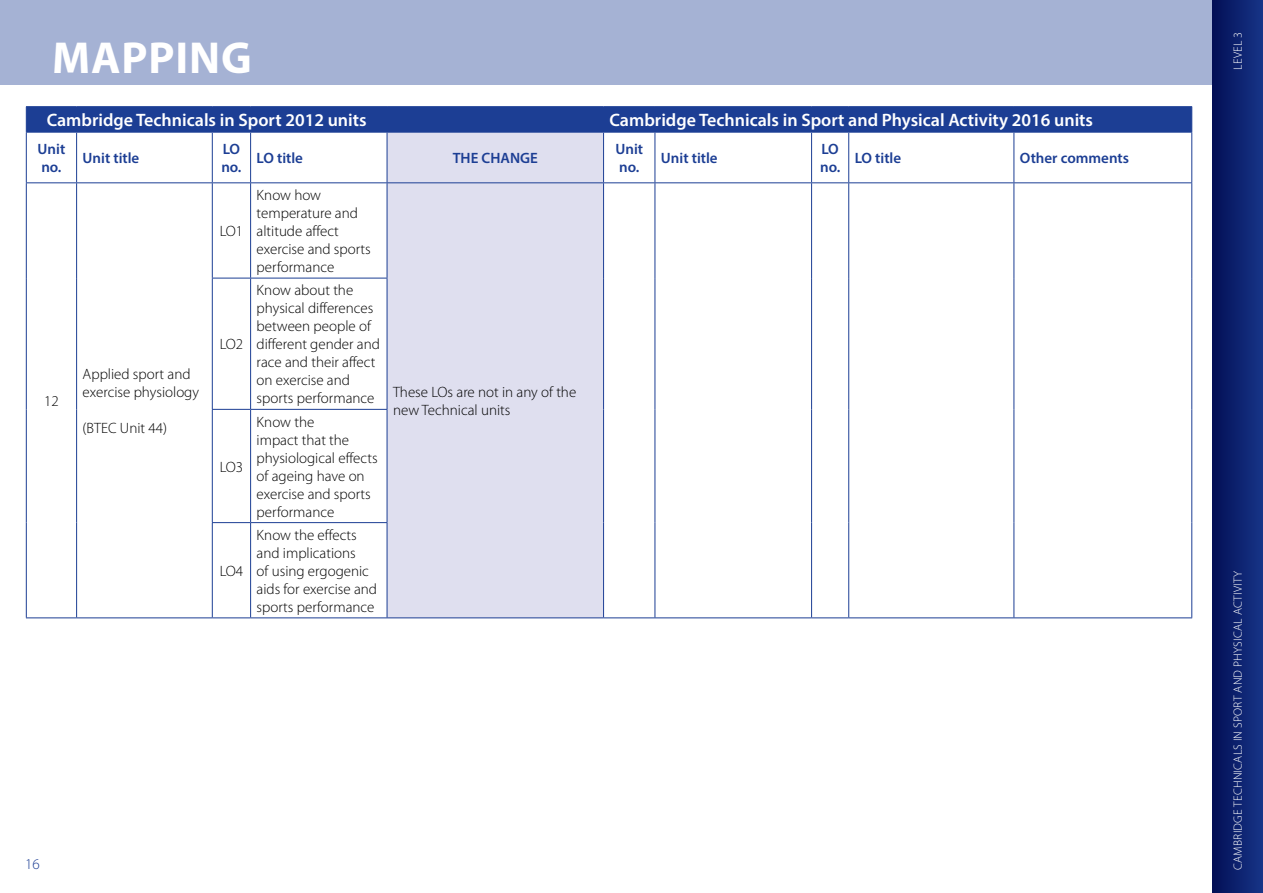
<style>
.page{position:relative;width:1263px;height:893px;background:#fff}
.page>*{position:absolute;margin:0;border:0;box-sizing:border-box;transform-origin:0 0}
.t1{font:700 45px "Myriad Pro";letter-spacing:.02em;color:#fff}
.Body_10pt{font:600 18px "Myriad Pro";color:#fff}
.Body_10pt-2{font:300 15px/18px "Myriad Pro";color:#000}
.Body_10pt-3{font:600 15px/18px "Myriad Pro";color:#1c3e94}
.t2{font:300 15px "Myriad Pro";color:#1c3e94}
.t3{font:300 12px "Myriad Pro";letter-spacing:.02em;color:#fff}
</style>
<div class="page">
<div style="left:1212px;top:0;width:51px;height:893px;background:linear-gradient(to right,#030e54,#173487)"></div>
<svg style="left:77px;top:133px;width:938px;height:49px"></svg>
<div style="left:387px;top:133px;width:216px;height:484px;background:#dfdfef"></div>
<svg style="left:27px;top:183px;width:360px;height:434px"></svg>
<svg style="left:604px;top:183px;width:587px;height:434px"></svg>
<hr style="left:26px;top:133px;width:1px;height:49px;background:#1c3e94">
<hr style="left:26px;top:106px;width:51px;height:1px;background:#1c3e94">
<hr style="left:77px;top:106px;width:135px;height:1px;background:#1c3e94">
<hr style="left:212px;top:106px;width:39px;height:1px;background:#1c3e94">
<hr style="left:251px;top:106px;width:136px;height:1px;background:#1c3e94">
<hr style="left:26px;top:132px;width:51px;height:1px;background:#1c3e94">
<hr style="left:26px;top:182px;width:51px;height:1px;background:#1c3e94">
<hr style="left:76px;top:133px;width:1px;height:49px;background:#1c3e94">
<hr style="left:387px;top:106px;width:216px;height:1px;background:#1c3e94">
<hr style="left:603px;top:106px;width:52px;height:1px;background:#1c3e94">
<hr style="left:655px;top:106px;width:156px;height:1px;background:#1c3e94">
<hr style="left:811px;top:106px;width:38px;height:1px;background:#1c3e94">
<hr style="left:849px;top:106px;width:165px;height:1px;background:#1c3e94">
<hr style="left:1014px;top:106px;width:178px;height:1px;background:#1c3e94">
<hr style="left:77px;top:132px;width:135px;height:1px;background:#1c3e94">
<hr style="left:212px;top:132px;width:39px;height:1px;background:#1c3e94">
<hr style="left:251px;top:132px;width:136px;height:1px;background:#1c3e94">
<hr style="left:387px;top:132px;width:216px;height:1px;background:#1c3e94">
<hr style="left:603px;top:132px;width:52px;height:1px;background:#1c3e94">
<hr style="left:655px;top:132px;width:156px;height:1px;background:#1c3e94">
<hr style="left:811px;top:132px;width:38px;height:1px;background:#1c3e94">
<hr style="left:849px;top:132px;width:165px;height:1px;background:#1c3e94">
<hr style="left:1014px;top:132px;width:178px;height:1px;background:#1c3e94">
<hr style="left:77px;top:182px;width:135px;height:1px;background:#1c3e94">
<hr style="left:212px;top:182px;width:39px;height:1px;background:#1c3e94">
<hr style="left:251px;top:182px;width:136px;height:1px;background:#1c3e94">
<hr style="left:387px;top:182px;width:216px;height:1px;background:#1c3e94">
<hr style="left:603px;top:182px;width:52px;height:1px;background:#1c3e94">
<hr style="left:655px;top:182px;width:156px;height:1px;background:#1c3e94">
<hr style="left:811px;top:182px;width:38px;height:1px;background:#1c3e94">
<hr style="left:849px;top:182px;width:165px;height:1px;background:#1c3e94">
<hr style="left:1014px;top:182px;width:178px;height:1px;background:#1c3e94">
<div style="left:26px;top:107px;width:1166px;height:25px;background:#1c3e94"></div>
<hr style="left:212px;top:133px;width:1px;height:49px;background:#1c3e94">
<hr style="left:250px;top:133px;width:1px;height:49px;background:#1c3e94">
<hr style="left:387px;top:133px;width:1px;height:49px;background:#1c3e94">
<hr style="left:603px;top:133px;width:1px;height:49px;background:#1c3e94">
<hr style="left:654px;top:133px;width:1px;height:49px;background:#1c3e94">
<hr style="left:811px;top:133px;width:1px;height:49px;background:#1c3e94">
<hr style="left:848px;top:133px;width:1px;height:49px;background:#1c3e94">
<hr style="left:1013px;top:133px;width:1px;height:49px;background:#1c3e94">
<hr style="left:1191px;top:133px;width:1px;height:49px;background:#1c3e94">
<hr style="left:26px;top:183px;width:1px;height:95px;background:#1c3e94">
<hr style="left:26px;top:278px;width:1px;height:131px;background:#1c3e94">
<hr style="left:26px;top:409px;width:1px;height:114px;background:#1c3e94">
<hr style="left:26px;top:523px;width:1px;height:94px;background:#1c3e94">
<hr style="left:76px;top:183px;width:1px;height:95px;background:#1c3e94">
<hr style="left:76px;top:278px;width:1px;height:131px;background:#1c3e94">
<hr style="left:76px;top:409px;width:1px;height:114px;background:#1c3e94">
<hr style="left:76px;top:523px;width:1px;height:94px;background:#1c3e94">
<hr style="left:212px;top:183px;width:1px;height:95px;background:#1c3e94">
<hr style="left:250px;top:183px;width:1px;height:95px;background:#1c3e94">
<hr style="left:387px;top:183px;width:1px;height:95px;background:#1c3e94">
<hr style="left:603px;top:183px;width:1px;height:95px;background:#1c3e94">
<hr style="left:654px;top:183px;width:1px;height:95px;background:#1c3e94">
<hr style="left:811px;top:183px;width:1px;height:95px;background:#1c3e94">
<hr style="left:848px;top:183px;width:1px;height:95px;background:#1c3e94">
<hr style="left:1013px;top:183px;width:1px;height:95px;background:#1c3e94">
<hr style="left:1191px;top:183px;width:1px;height:95px;background:#1c3e94">
<hr style="left:212px;top:278px;width:1px;height:131px;background:#1c3e94">
<hr style="left:250px;top:278px;width:1px;height:131px;background:#1c3e94">
<hr style="left:387px;top:278px;width:1px;height:131px;background:#1c3e94">
<hr style="left:603px;top:278px;width:1px;height:131px;background:#1c3e94">
<hr style="left:654px;top:278px;width:1px;height:131px;background:#1c3e94">
<hr style="left:811px;top:278px;width:1px;height:131px;background:#1c3e94">
<hr style="left:848px;top:278px;width:1px;height:131px;background:#1c3e94">
<hr style="left:1013px;top:278px;width:1px;height:131px;background:#1c3e94">
<hr style="left:1191px;top:278px;width:1px;height:131px;background:#1c3e94">
<hr style="left:212px;top:410px;width:1px;height:112px;background:#1c3e94">
<hr style="left:250px;top:410px;width:1px;height:112px;background:#1c3e94">
<hr style="left:387px;top:410px;width:1px;height:112px;background:#1c3e94">
<hr style="left:603px;top:409px;width:1px;height:114px;background:#1c3e94">
<hr style="left:654px;top:409px;width:1px;height:114px;background:#1c3e94">
<hr style="left:811px;top:409px;width:1px;height:114px;background:#1c3e94">
<hr style="left:848px;top:409px;width:1px;height:114px;background:#1c3e94">
<hr style="left:1013px;top:409px;width:1px;height:114px;background:#1c3e94">
<hr style="left:1191px;top:409px;width:1px;height:114px;background:#1c3e94">
<hr style="left:212px;top:523px;width:1px;height:94px;background:#1c3e94">
<hr style="left:250px;top:523px;width:1px;height:94px;background:#1c3e94">
<hr style="left:387px;top:523px;width:1px;height:94px;background:#1c3e94">
<hr style="left:603px;top:523px;width:1px;height:94px;background:#1c3e94">
<hr style="left:654px;top:523px;width:1px;height:94px;background:#1c3e94">
<hr style="left:811px;top:523px;width:1px;height:94px;background:#1c3e94">
<hr style="left:848px;top:523px;width:1px;height:94px;background:#1c3e94">
<hr style="left:1013px;top:523px;width:1px;height:94px;background:#1c3e94">
<hr style="left:1191px;top:523px;width:1px;height:94px;background:#1c3e94">
<hr style="left:26px;top:617px;width:51px;height:1px;background:#1c3e94">
<hr style="left:212px;top:278px;width:39px;height:1px;background:#1c3e94">
<hr style="left:251px;top:278px;width:136px;height:1px;background:#1c3e94">
<hr style="left:212px;top:409px;width:39px;height:1px;background:#1c3e94">
<hr style="left:251px;top:409px;width:136px;height:1px;background:#1c3e94">
<hr style="left:212px;top:522px;width:39px;height:1px;background:#1c3e94">
<hr style="left:251px;top:522px;width:136px;height:1px;background:#1c3e94">
<hr style="left:77px;top:617px;width:135px;height:1px;background:#1c3e94">
<hr style="left:212px;top:617px;width:39px;height:1px;background:#1c3e94">
<hr style="left:251px;top:617px;width:136px;height:1px;background:#1c3e94">
<hr style="left:387px;top:617px;width:216px;height:1px;background:#1c3e94">
<hr style="left:603px;top:617px;width:52px;height:1px;background:#1c3e94">
<hr style="left:655px;top:617px;width:156px;height:1px;background:#1c3e94">
<hr style="left:811px;top:617px;width:38px;height:1px;background:#1c3e94">
<hr style="left:849px;top:617px;width:165px;height:1px;background:#1c3e94">
<hr style="left:1014px;top:617px;width:178px;height:1px;background:#1c3e94">
<div style="left:0;top:0;width:1212px;height:85px;background:#a5b2d4"></div>
<p class="t1" style="left:52px;top:28px;width:201px">MAPPING</p>
<p class="Body_10pt" style="left:47px;top:109px;width:321px">Cambridge Technicals in Sport 2012 units</p>
<p class="Body_10pt" style="left:609px;top:109px;width:485px">Cambridge Technicals in Sport and Physical Activity 2016 units</p>
<p class="Body_10pt-3" style="left:38px;top:140px;width:29px">Unit no.</p>
<p class="Body_10pt-3" style="left:83px;top:149px;width:58px">Unit title</p>
<p class="Body_10pt-3" style="left:221px;top:140px;width:22px">LO no.</p>
<p class="Body_10pt-3" style="left:257px;top:149px;width:48px">LO title</p>
<p class="Body_10pt-3" style="left:453px;top:149px;width:87px">THE CHANGE</p>
<p class="Body_10pt-3" style="left:615px;top:140px;width:29px">Unit no.</p>
<p class="Body_10pt-3" style="left:661px;top:149px;width:58px">Unit title</p>
<p class="Body_10pt-3" style="left:820px;top:140px;width:22px">LO no.</p>
<p class="Body_10pt-3" style="left:855px;top:149px;width:48px">LO title</p>
<p class="Body_10pt-3" style="left:1020px;top:149px;width:111px">Other comments</p>
<p class="Body_10pt-2" style="left:44px;top:392px;width:16px">12</p>
<p class="Body_10pt-2" style="left:83px;top:365px;width:118px">Applied sport and exercise physiology</p>
<p class="Body_10pt-2" style="left:83px;top:419px;width:86px">(BTEC Unit 44)</p>
<p class="Body_10pt-2" style="left:220px;top:222px;width:25px">LO1</p>
<p class="Body_10pt-2" style="left:220px;top:336px;width:25px">LO2</p>
<p class="Body_10pt-2" style="left:220px;top:458px;width:25px">LO3</p>
<p class="Body_10pt-2" style="left:220px;top:562px;width:25px">LO4</p>
<p class="Body_10pt-2" style="left:257px;top:186px;width:116px">Know how temperature and altitude affect exercise and sports performance</p>
<p class="Body_10pt-2" style="left:257px;top:282px;width:125px">Know about the physical differences between people of different gender and race and their affect on exercise and sports performance</p>
<p class="Body_10pt-2" style="left:257px;top:413px;width:123px">Know the<br>impact that the physiological effects of ageing have on exercise and sports performance</p>
<p class="Body_10pt-2" style="left:257px;top:526px;width:122px">Know the effects and implications<br>of using ergogenic aids for exercise and sports performance</p>
<p class="Body_10pt-2" style="left:393px;top:383px;width:185px">These LOs are not in any of the new Technical units</p>
<p class="t2" style="left:25px;top:855px;width:16px">16</p>
<p class="t3" style="left:1231px;top:70px;width:39px;rotate:-90deg">LEVEL 3</p>
<p class="t3" style="left:1231px;top:870px;width:301px;rotate:-90deg">CAMBRIDGE TECHNICALS IN SPORT AND PHYSICAL ACTIVITY</p>
</div>
